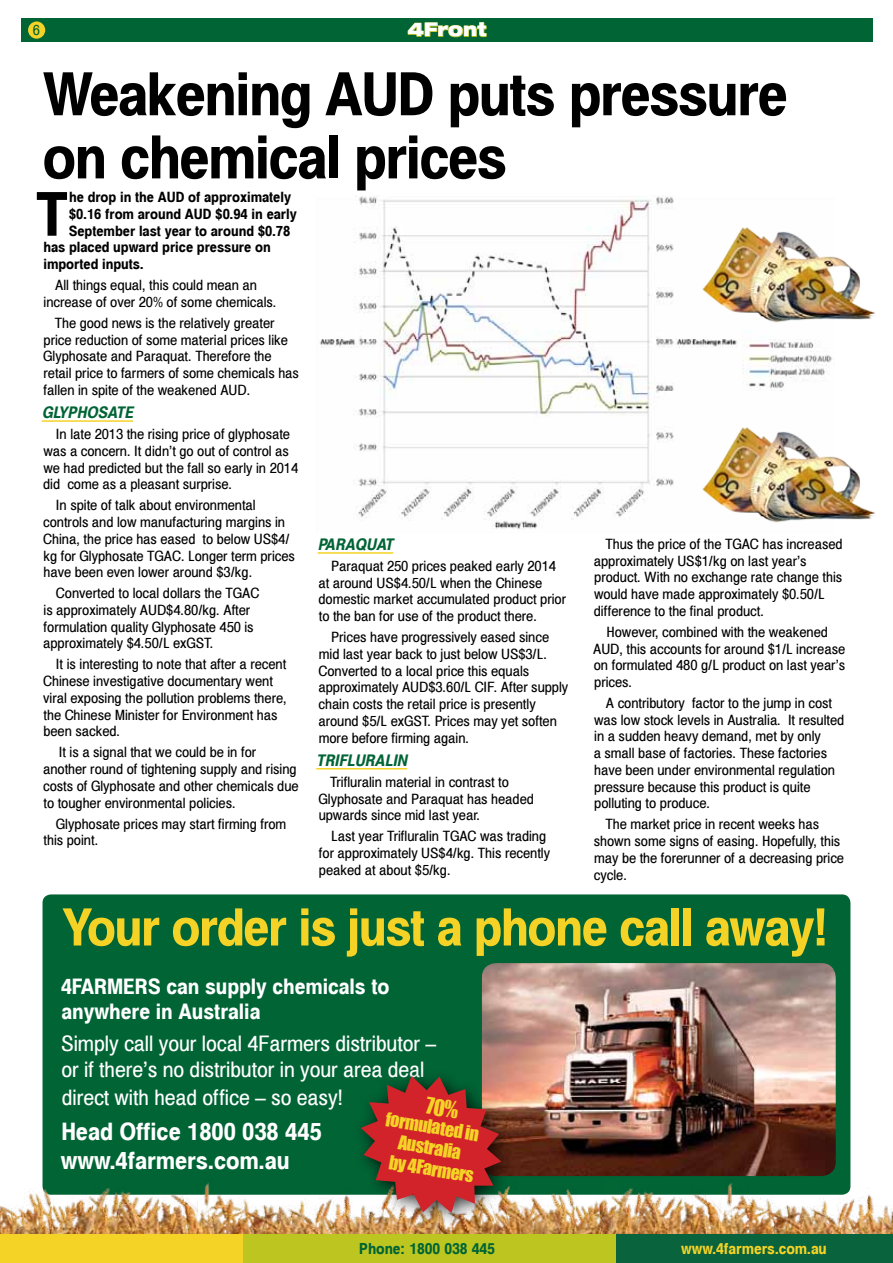
<style>
.page{position:relative;width:893px;height:1263px;background:#fff}
.page>*{position:absolute;margin:0;border:0;box-sizing:border-box;transform-origin:0 0}
.t1{font:700 59.85px "Helv Condensed";color:#000}
.t2{font:700 58.95px/63.2px "Helv Condensed";letter-spacing:-.025em;color:#000}
.t3{font:700 50.85px "Helv Condensed";letter-spacing:-.025em;color:#f5d326}
.t4{font:700 23.55px/28.3px "Helv Condensed";color:#fff}
.t5{font:21px/25.2px "Helv Condensed";color:#fff}
.t6{font:700 21px/25.2px "Helv Condensed";color:#fff}
.t7{font:900 expanded 18.9px "Helvetica Neue LT Std";color:#fff;scale:.9 1}
.t8{font:18px/21px "Impact";color:#f5d326;text-align:center}
.t9{font:italic 700 15.75px "Helv Condensed";color:#006435}
.t10{font:700 15px "Helv Condensed";color:#f5d326}
.t11{font:700 15px "Helv Condensed";color:#006435}
.t12{font:13.95px/16.8px "Helv Condensed";color:#000}
.t13{font:700 13.95px "Helv Condensed";color:#000}
.t14{font:13.95px "Helv Condensed";color:#006435}
</style>
<div class="page">
<div style="left:43px;top:894px;width:807px;height:301px;background:#006435;border-radius:9px"></div>
<img style="left:482px;top:963px;width:354px;height:213px">
<img style="left:0;top:1179px;width:893px;height:56px">
<div style="left:615px;top:1235px;width:278px;height:28px;background:#09633c"></div>
<div style="left:239px;top:1235px;width:376px;height:28px;background:#bdc620"></div>
<div style="left:0;top:1235px;width:242px;height:28px;background:#f5d326"></div>
<div style="left:21px;top:18px;width:852px;height:24px;background:#006435"></div>
<svg style="left:407px;top:22px;width:80px;height:16px"></svg>
<div style="left:28px;top:21px;width:17px;height:18px;background:#f5d326;border-radius:50%"></div>
<hr style="left:42px;top:420px;width:91px;height:2px;background:#f5d326">
<hr style="left:318px;top:552px;width:75px;height:2px;background:#f5d326">
<hr style="left:316px;top:768px;width:91px;height:1px;background:#f5d326">
<img style="left:320px;top:195px;width:512px;height:334px">
<img style="left:686px;top:408px;width:189px;height:120px">
<img style="left:686px;top:208px;width:189px;height:121px">
<div style="left:352px;top:1067px;width:165px;height:161px;background:#000;opacity:.75"></div>
<svg style="left:361px;top:1076px;width:140px;height:137px"></svg>
<p class="t14" style="left:33px;top:21px;width:9px">6</p>
<h3 class="t7" style="left:407px;top:17px;width:89px">4Front</h3>
<h2 class="t2" style="left:43px;top:61px;width:747px">Weakening AUD puts pressure on chemical prices</h2>
<h1 class="t1" style="left:36px;top:177px;width:34px">T</h1>
<p class="t13" style="left:69px;top:188px;width:223px">he drop in the AUD of approximately</p>
<p class="t13" style="left:69px;top:205px;width:229px">$0.16 from around AUD $0.94 in early</p>
<p class="t13" style="left:69px;top:222px;width:223px">September last year to around $0.78</p>
<p class="t13" style="left:44px;top:239px;width:229px">has placed upward price pressure on</p>
<p class="t13" style="left:43px;top:255px;width:102px">imported inputs.</p>
<p class="t12" style="left:44px;top:276px;width:234px;text-align:center">All things equal, this could mean an increase of over 20% of some chemicals.</p>
<p class="t12" style="left:43px;top:314px;width:257px;text-indent:12px">The good news is the relatively greater price reduction of some material prices like Glyphosate and Paraquat. Therefore the retail price to farmers of some chemicals has fallen in spite of the weakened AUD.</p>
<p class="t9" style="left:42px;top:402px;width:93px">GLYPHOSATE</p>
<p class="t12" style="left:43px;top:425px;width:256px;text-indent:13px">In late 2013 the rising price of glyphosate was a concern. It didn’t go out of control as we had predicted but the fall so early in 2014 did come as a pleasant surprise.</p>
<p class="t12" style="left:43px;top:497px;width:253px;text-indent:13px">In spite of talk about environmental controls and low manufacturing margins in China, the price has eased to below US$4/ kg for Glyphosate TGAC. Longer term prices have been even lower around $3/kg.</p>
<p class="t12" style="left:43px;top:584px;width:218px;text-indent:13px">Converted to local dollars the TGAC is approximately AUD$4.80/kg. After formulation quality Glyphosate 450 is approximately $4.50/L exGST.</p>
<p class="t12" style="left:43px;top:656px;width:245px;text-indent:13px">It is interesting to note that after a recent Chinese investigative documentary went viral exposing the pollution problems there, the Chinese Minister for Environment has been sacked.</p>
<p class="t12" style="left:43px;top:744px;width:257px;text-indent:16px">It is a signal that we could be in for another round of tightening supply and rising costs of Glyphosate and other chemicals due to tougher environmental policies.</p>
<p class="t12" style="left:44px;top:815px;width:244px;text-indent:12px">Glyphosate prices may start firming from this point.</p>
<p class="t9" style="left:318px;top:534px;width:59px">PARAQUAT</p>
<p class="t12" style="left:318px;top:557px;width:249px;text-indent:13px">Paraquat 250 prices peaked early 2014 at around US$4.50/L when the Chinese domestic market accumulated product prior to the ban for use of the product there.</p>
<p class="t12" style="left:318px;top:628px;width:251px;text-indent:13px">Prices have progressively eased since mid last year back to just below US$3/L.<br>Converted to a local price this equals approximately AUD$3.60/L CIF. After supply chain costs the retail price is presently around $5/L exGST. Prices may yet soften more before firming again.</p>
<p class="t9" style="left:316px;top:750px;width:92px">TRIFLURALIN</p>
<p class="t12" style="left:319px;top:773px;width:217px;text-indent:12px">Trifluralin material in contrast to<br>Glyphosate and Paraquat has headed upwards since mid last year.</p>
<p class="t12" style="left:319px;top:827px;width:233px;text-indent:12px">Last year Trifluralin TGAC was trading for approximately US$4/kg. This recently peaked at about $5/kg.</p>
<p class="t12" style="left:594px;top:535px;width:250px;text-indent:12px">Thus the price of the TGAC has increased approximately US$1/kg on last year’s product. With no exchange rate change this would have made approximately $0.50/L difference to the final product.</p>
<p class="t12" style="left:593px;top:623px;width:253px;text-indent:14px">However, combined with the weakened AUD, this accounts for around $1/L increase on formulated 480 g/L product on last year’s prices.</p>
<p class="t12" style="left:594px;top:694px;width:252px;text-indent:12px">A contributory factor to the jump in cost was low stock levels in Australia. It resulted in a sudden heavy demand, met by only<br>a small base of factories. These factories have been under environmental regulation pressure because this product is quite polluting to produce.</p>
<p class="t12" style="left:594px;top:816px;width:252px;text-indent:12px">The market price in recent weeks has shown some signs of easing. Hopefully, this may be the forerunner of a decreasing price cycle.</p>
<h3 class="t3" style="left:62px;top:895px;width:768px">Your order is just a phone call away!</h3>
<h3 class="t6" style="left:61px;top:973px;width:330px">4FARMERS can supply chemicals to anywhere in Australia</h3>
<h3 class="t5" style="left:61px;top:1031px;width:377px">Simply call your local 4Farmers distributor – or if there’s no distributor in your area deal</h3>
<h3 class="t5" style="left:62px;top:1084px;width:283px">direct with head office – so easy!</h3>
<h3 class="t4" style="left:61px;top:1117px;width:263px">Head Office 1800 038 445 www.4farmers.com.au</h3>
<p class="t8" style="left:388px;top:1107px;width:96px;rotate:10deg">formulated in<br>Australia</p>
<p class="t8" style="left:391px;top:1150px;width:87px;rotate:10deg">by 4Farmers</p>
<p class="t11" style="left:359px;top:1239px;width:137px">Phone: 1800 038 445</p>
<p class="t10" style="left:681px;top:1239px;width:147px">www.4farmers.com.au</p>
</div>
